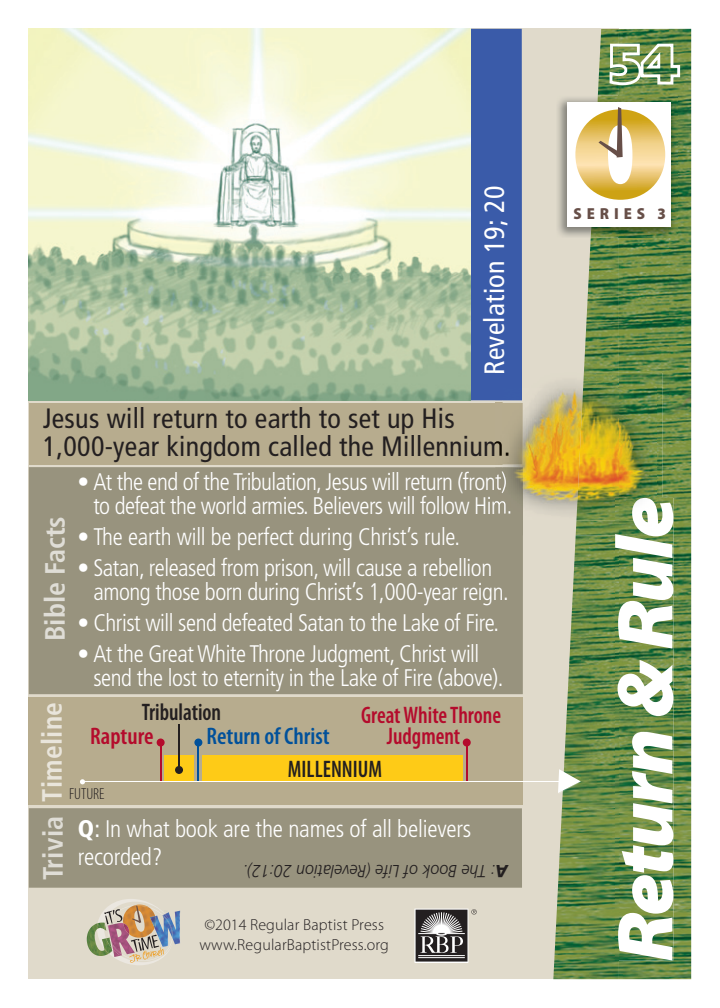
<style>
.page{position:relative;width:720px;height:1008px;background:#fff}
.page>*{position:absolute;margin:0;border:0;box-sizing:border-box;transform-origin:0 0}
.t1{font:italic 900 semi-expanded 80px "Myriad Pro";letter-spacing:-.03em;color:#fff;scale:.95 1}
.t2{font:condensed 28px/28px "Frutiger LT Std";letter-spacing:.01em;color:#231f20}
.t3{font:condensed 28px "Frutiger LT Std";letter-spacing:.01em;color:#fff}
.t4{font:700 condensed 28px "Frutiger LT Std";letter-spacing:.01em;color:#e9e5db}
.t5{font:700 condensed 28px "Frutiger LT Std";color:#dfddd6}
.t6{font:300 condensed 24px/24px "Frutiger LT Std";letter-spacing:-.02em;color:#fff}
.t7{font:600 condensed 24px "Myriad Pro";color:#b40b2c;scale:.92 1}
.t8{font:600 condensed 24px "Myriad Pro";color:#231f20;scale:.92 1}
.t9{font:600 condensed 24px "Myriad Pro";color:#01519b}
.t10{font:600 condensed 24px "Myriad Pro";color:#b40b2c}
.t11{font:italic 300 17.6px "Frutiger LT Std";color:#231f20;scale:.92 1}
.t12{font:300 16px/20px "Myriad Pro";letter-spacing:.01em;color:#231f20;text-align:center}
.t13{font:900 semi-condensed 16px "Myriad Pro";letter-spacing:.31em;color:#674f48}
.t14{font:300 condensed 16px "Myriad Pro";color:#231f20}
.s1{color:#dfddd6}
.s2{font-weight:900}
.s3{font-weight:400}
</style>
<div class="page">
<div style="left:29px;top:29px;width:590px;height:950px;background:#e0dacb"></div>
<img style="left:173px;top:911px;width:7px;height:34px">
<img style="left:87px;top:923px;width:10px;height:19px">
<img style="left:97px;top:899px;width:76px;height:66px">
<div style="left:415px;top:909px;width:53px;height:54px;border:1px solid #fff"></div>
<svg style="left:418px;top:912px;width:47px;height:47px"></svg>
<hr style="left:418px;top:933px;width:47px;height:1px;background:#fff">
<hr style="left:418px;top:955px;width:47px;height:1px;background:#fff">
<hr style="left:418px;top:957px;width:47px;height:1px;background:#fff">
<svg style="left:420px;top:912px;width:43px;height:41px;background:#7d7a7b"></svg>
<div style="left:416px;top:910px;width:51px;height:51px;border:1px solid #231f20"></div>
<svg style="left:471px;top:909px;width:6px;height:6px"></svg>
<img style="left:553px;top:29px;width:138px;height:950px">
<img style="left:619px;top:498px;width:54px;height:463px">
<img style="left:615px;top:536px;width:4px;height:425px">
<div style="left:29px;top:808px;width:493px;height:80px;background:#98937e"></div>
<div style="left:29px;top:698px;width:494px;height:107px;background:#b7ac8e"></div>
<img style="left:556px;top:96px;width:35px;height:142px">
<img style="left:591px;top:96px;width:86px;height:142px">
<div style="left:567px;top:102px;width:104px;height:125px;background:#fff"></div>
<svg style="left:575px;top:107px;width:90px;height:93px"></svg>
<div style="left:29px;top:467px;width:494px;height:227px;background:#98937e"></div>
<div style="left:29px;top:403px;width:493px;height:61px;background:#b7ac8e"></div>
<div style="left:470px;top:29px;width:52px;height:371px;background:#3a5ba9"></div>
<img style="left:29px;top:29px;width:442px;height:371px">
<svg style="left:608px;top:42px;width:74px;height:45px"></svg>
<img style="left:495px;top:373px;width:88px;height:30px">
<img style="left:619px;top:373px;width:43px;height:125px">
<img style="left:583px;top:373px;width:36px;height:15px">
<img style="left:495px;top:373px;width:27px;height:27px">
<img style="left:657px;top:498px;width:5px;height:23px">
<svg style="left:495px;top:373px;width:13px;height:1px"></svg>
<img style="left:495px;top:471px;width:8px;height:22px">
<img style="left:495px;top:501px;width:8px;height:13px">
<img style="left:495px;top:441px;width:7px;height:15px">
<img style="left:553px;top:521px;width:62px;height:15px">
<img style="left:615px;top:521px;width:42px;height:15px">
<img style="left:503px;top:388px;width:73px;height:133px">
<img style="left:576px;top:388px;width:81px;height:133px">
<img style="left:503px;top:403px;width:19px;height:61px">
<img style="left:503px;top:388px;width:19px;height:12px">
<img style="left:615px;top:498px;width:4px;height:23px">
<img style="left:503px;top:471px;width:4px;height:22px">
<img style="left:503px;top:495px;width:7px;height:19px">
<img style="left:503px;top:435px;width:5px;height:27px">
<hr style="left:82px;top:781px;width:489px;height:1px;background:#fff">
<svg style="left:558px;top:769px;width:23px;height:24px"></svg>
<hr style="left:160px;top:743px;width:2px;height:38px;background:#b40b2c">
<div style="left:157px;top:739px;width:8px;height:8px;background:#b40b2c;border-radius:50%"></div>
<hr style="left:197px;top:743px;width:2px;height:38px;background:#01519b">
<div style="left:194px;top:739px;width:8px;height:8px;background:#01519b;border-radius:50%"></div>
<hr style="left:466px;top:743px;width:2px;height:38px;background:#b40b2c">
<div style="left:463px;top:739px;width:8px;height:8px;background:#b40b2c;border-radius:50%"></div>
<div style="left:164px;top:755px;width:30px;height:26px;background:#fecb17"></div>
<div style="left:202px;top:755px;width:261px;height:26px;background:#fecb17"></div>
<svg style="left:80px;top:779px;width:5px;height:5px"></svg>
<hr style="left:178px;top:724px;width:2px;height:46px;background:#231f20">
<div style="left:175px;top:766px;width:8px;height:8px;background:#231f20;border-radius:50%"></div>
<p class="t3" style="left:478px;top:375px;width:191px;rotate:-90deg">Revelation 19; 20</p>
<p class="t2" style="left:43px;top:404px;width:469px">Jesus will return to earth to set up His<br>1,000-year kingdom called the Millennium.</p>
<p class="t5" style="left:38px;top:641px;width:127px;rotate:-90deg">Bible Facts</p>
<p class="t6" style="left:77px;top:470px;width:436px;text-align:right">• At the end of the Tribulation, Jesus will return (front) to defeat the world armies. Believers will follow Him.</p>
<p class="t6" style="left:77px;top:525px;width:384px">• The earth will be perfect during Christ’s rule.</p>
<p class="t6" style="left:93px;top:556px;width:417px;text-indent:-16px">• Satan, released from prison, will cause a rebellion among those born during Christ’s 1,000-year reign.</p>
<p class="t6" style="left:77px;top:611px;width:423px">• Christ will send defeated Satan to the Lake of Fire.</p>
<p class="t6" style="left:93px;top:642px;width:412px;text-indent:-16px">• At the Great White Throne Judgment, Christ will send the lost to eternity in the Lake of Fire (above).</p>
<p class="t4" style="left:35px;top:880px;width:180px;rotate:-90deg"><span class="s1">Trivia</span> Timeline</p>
<p class="t8" style="left:142px;top:699px;width:88px">Tribulation</p>
<p class="t7" style="left:361px;top:702px;width:154px">Great White Throne</p>
<p class="t10" style="left:90px;top:723px;width:65px">Rapture</p>
<p class="t9" style="left:206px;top:723px;width:125px">Return of Christ</p>
<p class="t7" style="left:387px;top:723px;width:81px">Judgment</p>
<p class="t8" style="left:288px;top:756px;width:104px">MILLENNIUM</p>
<p class="t14" style="left:69px;top:785px;width:37px">FUTURE</p>
<p class="t6" style="left:78px;top:815px;width:395px;line-height:28px"><span class="s2">Q</span><span class="s3">:</span> In what book are the names of all believers recorded?</p>
<p class="t11" style="left:508px;top:881px;width:290px;rotate:-180deg"><span class="s2">A</span>: The Book of Life (Revelation 20:12).</p>
<p class="t12" style="left:199px;top:915px;width:191px">©2014 Regular Baptist Press www.RegularBaptistPress.org</p>
<p class="t13" style="left:574px;top:205px;width:94px">SERIES 3</p>
<h1 class="t1" style="left:600px;top:962px;width:492px;rotate:-90deg">Return &amp; Rule</h1>
</div>
